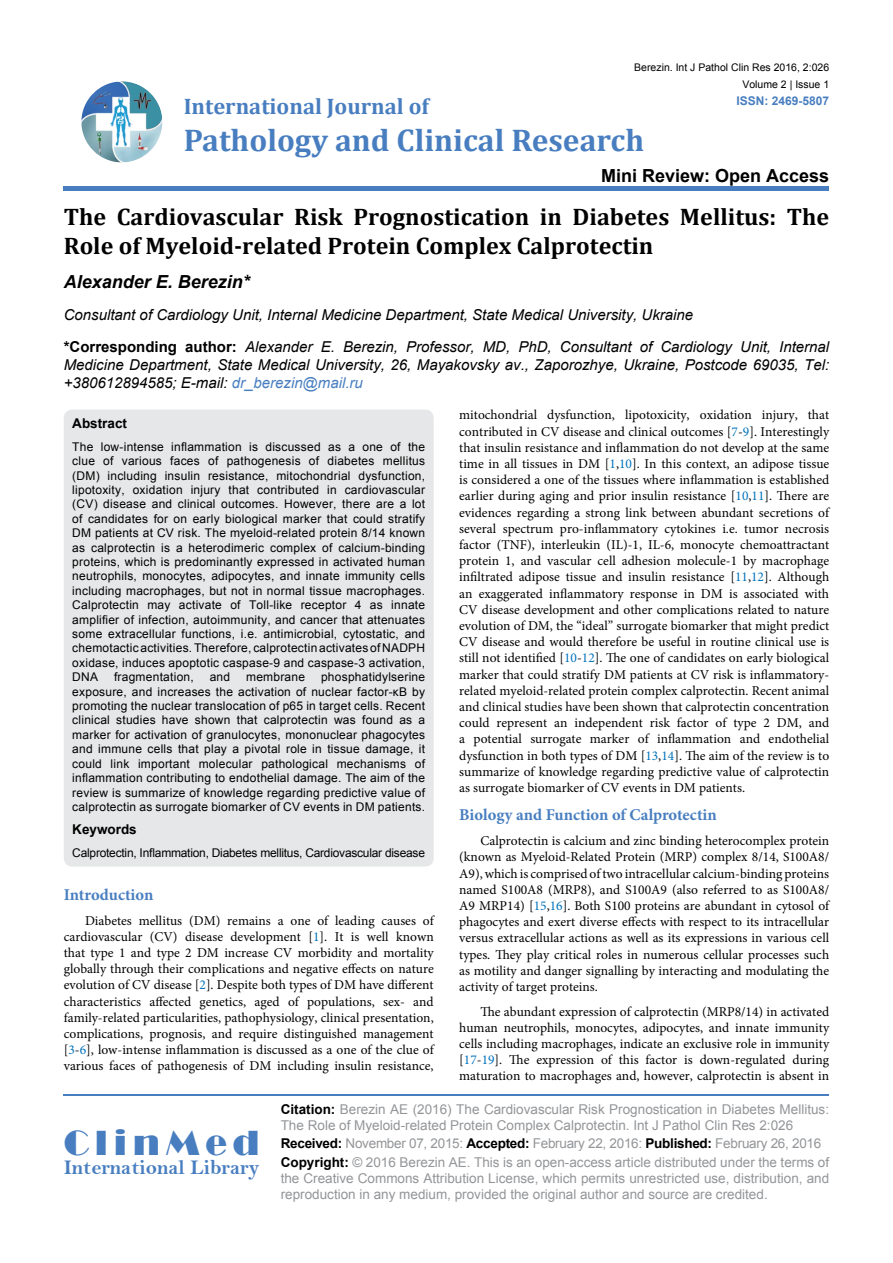
<style>
.page{position:relative;width:893px;height:1263px;background:#fff}
.page>*{position:absolute;margin:0;border:0;box-sizing:border-box;transform-origin:0 0}
.t1{font:36px "Broadway";letter-spacing:.16em;color:#487ec0}
.t2{font:700 31.5px "Cambria";color:#487ec0}
.t3{font:700 24px/28.8px "Cambria";color:#000}
.t4{font:700 22.5px "Cambria";color:#487ec0}
.t5{font:21px "Bell MT Bold";color:#487ec0}
.t6{font:700 18px "Arial";color:#000}
.t7{font:italic 700 18px "Arial";color:#000}
.t8{font:700 16.5px "Minion Pro";letter-spacing:-.005em;color:#487ec0}
.t9{font:italic 15px/32.2px "Arial";color:#000}
.t10{font:13.5px/16.2px "Minion Pro";color:#000;text-align:justify}
.t11{font:13.5px/16.2px "Arial";color:#939598}
.t12{font:700 13.5px "Arial";color:#000}
.t13{font:12px/14.4px "Arial";letter-spacing:.02em;color:#000;text-align:justify}
.t14{font:12px "Arial";letter-spacing:-.02em;color:#000}
.t15{font:700 12px "Arial";color:#487ec0}
.t16{font:10.5px "Arial";color:#000}
.s1{font-weight:700;font-style:normal}
.s2{color:#487ec0}
.s3{color:#0072bc}
.s4{font-weight:700;color:#000}
</style>
<div class="page">
<img style="left:81px;top:81px;width:81px;height:81px;border-radius:41px">
<div style="left:64px;top:186px;width:765px;height:5px;background:#487ec0"></div>
<hr style="left:64px;top:1094px;width:765px;height:1px;background:#487ec0">
<div style="left:64px;top:410px;width:370px;height:456px;background:#e6e7e8;border-radius:9px"></div>
<p class="t16" style="left:634px;top:61px;width:196px">Berezin. Int J Pathol Clin Res 2016, 2:026</p>
<p class="t15" style="left:736px;top:92px;width:94px">ISSN: 2469-5807</p>
<p class="t16" style="left:742px;top:77px;width:88px">Volume 2 | Issue 1</p>
<h3 class="t4" style="left:184px;top:90px;width:247px">International Journal of</h3>
<h2 class="t2" style="left:184px;top:118px;width:462px">Pathology and Clinical Research</h2>
<h3 class="t6" style="left:601px;top:163px;width:230px">Mini Review: Open Access</h3>
<h3 class="t3" style="left:64px;top:201px;width:767px">The Cardiovascular Risk Prognostication in Diabetes Mellitus: The<br>Role of Myeloid-related Protein Complex Calprotectin</h3>
<h3 class="t7" style="left:64px;top:270px;width:188px">Alexander E. Berezin*</h3>
<p class="t9" style="left:64px;top:299px;width:767px">Consultant of Cardiology Unit, Internal Medicine Department, State Medical University, Ukraine<br><span class="s1">*Corresponding author:</span> Alexander E. Berezin, Professor, MD, PhD, Consultant of Cardiology Unit, Internal</p>
<p class="t9" style="left:64px;top:356px;width:767px;line-height:18px">Medicine Department, State Medical University, 26, Mayakovsky av., Zaporozhye, Ukraine, Postcode 69035, Tel: +380612894585; E-mail: <span class="s2">dr_berezin@mail.ru</span></p>
<p class="t12" style="left:72px;top:414px;width:56px">Abstract</p>
<p class="t13" style="left:72px;top:439px;width:354px">The low-intense inflammation is discussed as a one of the clue of various faces of pathogenesis of diabetes mellitus (DM) including insulin resistance, mitochondrial dysfunction, lipotoxity, oxidation injury that contributed in cardiovascular (CV) disease and clinical outcomes. However, there are a lot of candidates for on early biological marker that could stratify DM patients at CV risk. The myeloid-related protein 8/14 known as calprotectin is a heterodimeric complex of calcium-binding proteins, which is predominantly expressed in activated human neutrophils, monocytes, adipocytes, and innate immunity cells including macrophages, but not in normal tissue macrophages.<br>Calprotectin may activate of Toll-like receptor 4 as innate amplifier of infection, autoimmunity, and cancer that attenuates some extracellular functions, i.e. antimicrobial, cytostatic, and chemotactic activities. Therefore, calprotectin activates of NADPH oxidase, induces apoptotic caspase-9 and caspase-3 activation, DNA</p>
<p class="t10" style="left:459px;top:407px;width:371px">mitochondrial dysfunction, lipotoxicity, oxidation injury, that contributed in CV disease and clinical outcomes [<span class="s3">7</span>-<span class="s3">9</span>]. Interestingly that insulin resistance and inflammation do not develop at the same time in all tissues in DM [<span class="s3">1</span>,<span class="s3">10</span>]. In this context, an adipose tissue is considered a one of the tissues where inflammation is established earlier during aging and prior insulin resistance [<span class="s3">10</span>,<span class="s3">11</span>]. There are evidences regarding a strong link between abundant secretions of several spectrum pro-inflammatory cytokines i.e. tumor necrosis factor (TNF), interleukin (IL)-1, IL-6, monocyte chemoattractant protein 1, and vascular cell adhesion molecule-1 by macrophage infiltrated adipose tissue and insulin resistance [<span class="s3">11</span>,<span class="s3">12</span>]. Although an exaggerated inflammatory response in DM is associated with CV disease development and other complications related to nature evolution of DM, the “ideal” surrogate biomarker that might predict CV disease and would therefore be useful in routine clinical use is still not identified [<span class="s3">10</span>-<span class="s3">12</span>]. The one of candidates on early biological marker that could stratify DM patients at CV risk is inflammatory&shy;related myeloid-related protein complex calprotectin. Recent animal and clinical studies have been shown that calprotectin concentration could represent an independent risk factor of type 2 DM, and a potential surrogate marker of inflammation and endothelial dysfunction in both types of DM [<span class="s3">13</span>,<span class="s3">14</span>]. The aim of the review is to summarize of knowledge regarding predictive value of calprotectin as surrogate biomarker of CV events in DM patients.</p>
<p class="t8" style="left:459px;top:803px;width:259px">Biology and Function of Calprotectin</p>
<p class="t10" style="left:459px;top:833px;width:371px;text-indent:21px">Calprotectin is calcium and zinc binding heterocomplex protein (known as Myeloid-Related Protein (MRP) complex 8/14, S100A8/ A9), which is comprised of two intracellular calcium-binding proteins named S100A8 (MRP8), and S100A9 (also referred to as S100A8/ A9 MRP14) [<span class="s3">15</span>,<span class="s3">16</span>]. Both S100 proteins are abundant in cytosol of phagocytes and exert diverse effects with respect to its intracellular versus extracellular actions as well as its expressions in various cell types. They play critical roles in numerous cellular processes such as motility and danger signalling by interacting and modulating the activity of target proteins.</p>
<p class="t10" style="left:459px;top:1003px;width:371px;text-indent:21px">The abundant expression of calprotectin (MRP8/14) in activated human neutrophils, monocytes, adipocytes, and innate immunity cells including macrophages, indicate an exclusive role in immunity [<span class="s3">17</span>-<span class="s3">19</span>]. The expression of this factor is down-regulated during maturation to macrophages and, however, calprotectin is absent in</p>
<p class="t13" style="left:114px;top:670px;width:81px">fragmentation,</p>
<p class="t13" style="left:210px;top:670px;width:22px">and</p>
<p class="t13" style="left:246px;top:670px;width:61px">membrane</p>
<p class="t13" style="left:72px;top:670px;width:354px;text-indent:249px">phosphatidylserine exposure, and increases the activation of nuclear factor-κB by promoting the nuclear translocation of p65 in target cells. Recent clinical studies have shown that calprotectin was found as a marker for activation of granulocytes, mononuclear phagocytes and immune cells that play a pivotal role in tissue damage, it could link important molecular pathological mechanisms of inflammation contributing to endothelial damage. The aim of the review is summarize of knowledge regarding predictive value of calprotectin as surrogate biomarker of CV events in DM patients.</p>
<p class="t12" style="left:72px;top:820px;width:66px">Keywords</p>
<p class="t14" style="left:72px;top:845px;width:354px">Calprotectin, Inflammation, Diabetes mellitus, Cardiovascular disease</p>
<p class="t8" style="left:64px;top:883px;width:91px">Introduction</p>
<p class="t10" style="left:64px;top:912px;width:371px;text-indent:21px">Diabetes mellitus (DM) remains a one of leading causes of cardiovascular (CV) disease development [<span class="s3">1</span>]. It is well known that type 1 and type 2 DM increase CV morbidity and mortality globally through their complications and negative effects on nature evolution of CV disease [<span class="s3">2</span>]. Despite both types of DM have different characteristics affected genetics, aged of populations, sex- and family-related particularities, pathophysiology, clinical presentation, complications, prognosis, and require distinguished management [<span class="s3">3</span>-<span class="s3">6</span>], low-intense inflammation is discussed as a one of the clue of various faces of pathogenesis of DM including insulin resistance,</p>
<h1 class="t1" style="left:64px;top:1122px;width:197px">ClinMed</h1>
<h3 class="t5" style="left:64px;top:1155px;width:197px">International Library</h3>
<p class="t11" style="left:281px;top:1101px;width:550px"><span class="s4">Citation:</span> Berezin AE (2016) The Cardiovascular Risk Prognostication in Diabetes Mellitus:<br>The Role of Myeloid-related Protein Complex Calprotectin. Int J Pathol Clin Res 2:026</p>
<p class="t11" style="left:281px;top:1134px;width:550px;line-height:18.3px"><span class="s4">Received:</span> November 07, 2015: <span class="s4">Accepted:</span> February 22, 2016: <span class="s4">Published:</span> February 26, 2016<br><span class="s4">Copyright:</span> © 2016 Berezin AE. This is an open-access article distributed under the terms of</p>
<p class="t11" style="left:281px;top:1170px;width:550px">the Creative Commons Attribution License, which permits unrestricted use, distribution, and reproduction in any medium, provided the original author and source are credited.</p>
</div>
